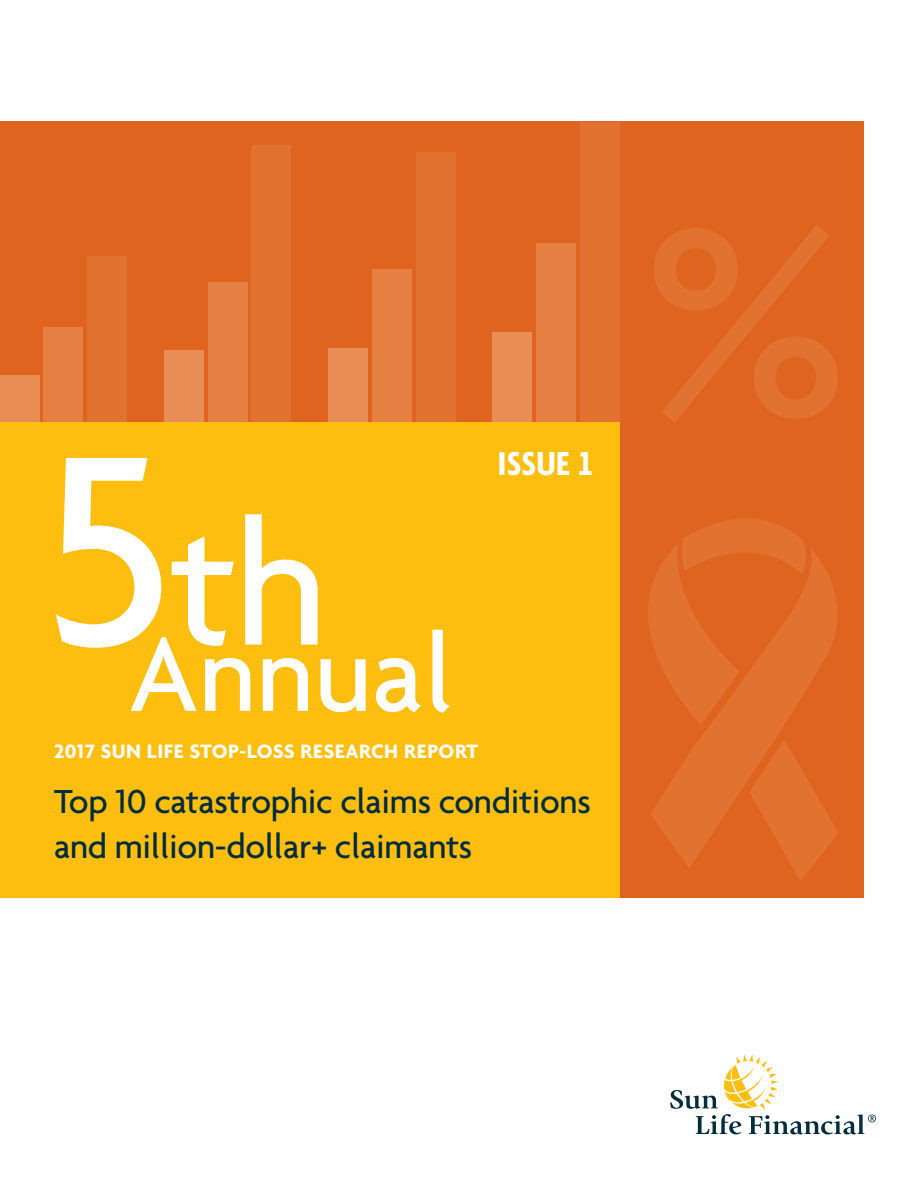
<style>
.page{position:relative;width:918px;height:1188px;background:#fff}
.page>*{position:absolute;margin:0;border:0;box-sizing:border-box;transform-origin:0 0}
.t1{font:500 114px "Agenda";color:#fff}
.t2{font:500 36px/45px "Agenda";letter-spacing:-.01em;color:#002d3d}
.t3{font:700 condensed 36px "Agenda TF";letter-spacing:.01em;color:#fff}
.t4{font:700 21px "Agenda";letter-spacing:.025em;color:#fff}
</style>
<div class="page">
<div style="left:0;top:122px;width:864px;height:782px;background:#df6420"></div>
<div style="left:88px;top:256px;width:39px;height:167px;background:#e2722f"></div>
<div style="left:252px;top:145px;width:39px;height:278px;background:#e2722f"></div>
<div style="left:416px;top:152px;width:39px;height:271px;background:#e2722f"></div>
<div style="left:580px;top:122px;width:40px;height:301px;background:#e2722f"></div>
<div style="left:44px;top:327px;width:39px;height:96px;background:#e57f42"></div>
<div style="left:208px;top:282px;width:39px;height:141px;background:#e57f42"></div>
<div style="left:372px;top:269px;width:40px;height:154px;background:#e57f42"></div>
<div style="left:536px;top:243px;width:40px;height:180px;background:#e57f42"></div>
<div style="left:0;top:375px;width:39px;height:48px;background:#e88d56"></div>
<div style="left:164px;top:350px;width:40px;height:73px;background:#e88d56"></div>
<div style="left:328px;top:348px;width:40px;height:75px;background:#e88d56"></div>
<div style="left:493px;top:332px;width:39px;height:91px;background:#e88d56"></div>
<svg style="left:670px;top:1055px;width:206px;height:79px"></svg>
<div style="left:0;top:423px;width:620px;height:475px;background:#febe10"></div>
<svg style="left:793px;top:868px;width:17px;height:13px"></svg>
<svg style="left:651px;top:549px;width:187px;height:319px;fill:#e2722f"></svg>
<svg style="left:648px;top:519px;width:163px;height:206px"></svg>
<svg style="left:654px;top:225px;width:184px;height:197px"></svg>
<div style="left:0;top:898px;width:895px;height:8px;background:#fff"></div>
<h1 class="t1" style="left:41px;top:605px;width:414px"><sup>5</sup><sup>th</sup>Annual</h1>
<p class="t3" style="left:498px;top:444px;width:97px">ISSUE 1</p>
<p class="t4" style="left:54px;top:738px;width:426px">2017 SUN LIFE STOP-LOSS RESEARCH REPORT</p>
<p class="t2" style="left:54px;top:778px;width:538px">Top 10 catastrophic claims conditions and million-dollar+ claimants</p>
</div>
